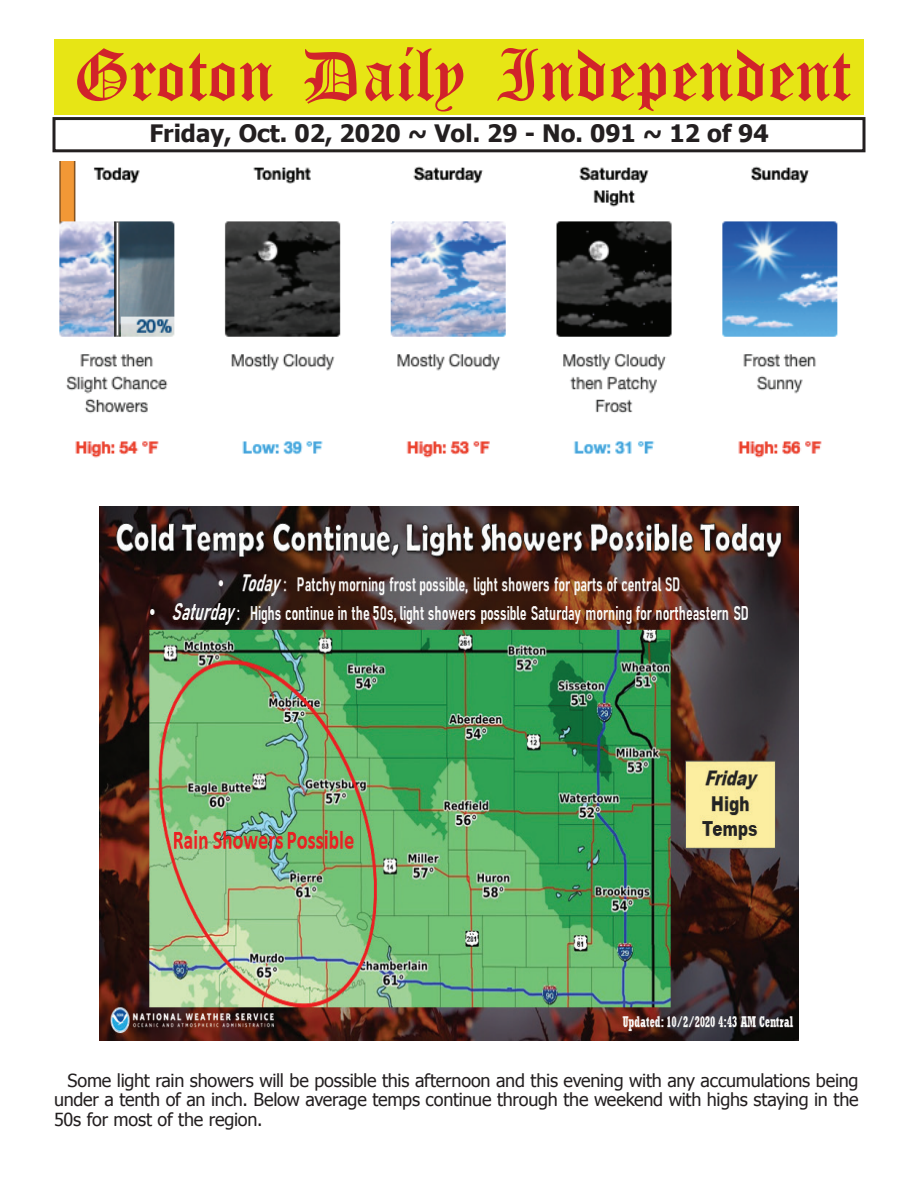
<style>
.page{position:relative;width:918px;height:1188px;background:#fff}
.page>*{position:absolute;margin:0;border:0;box-sizing:border-box;transform-origin:0 0}
.t1{font:54px "Old English Five";color:#d1232a}
.t2{font:700 24px "Tahoma";color:#231f20}
.t3{font:18px/19.5px "Tahoma";letter-spacing:-.01em;color:#231f20;text-align:justify}
</style>
<div class="page">
<div style="left:52px;top:117px;width:814px;height:35px;border:3px solid #231f20"></div>
<div style="left:54px;top:40px;width:810px;height:75px;background:#e7e515"></div>
<img style="left:100px;top:506px;width:698px;height:534px">
<img style="left:59px;top:162px;width:779px;height:296px">
<h1 class="t1" style="left:73px;top:50px;width:779px">Groton Daily Independent</h1>
<h2 class="t2" style="left:149px;top:116px;width:621px">Friday, Oct. 02, 2020 ~ Vol. 29 - No. 091 ~ 12 of 94</h2>
<p class="t3" style="left:54px;top:1070px;width:806px;text-indent:14px">Some light rain showers will be possible this afternoon and this evening with any accumulations being under a tenth of an inch. Below average temps continue through the weekend with highs staying in the 50s for most of the region.</p>
</div>
